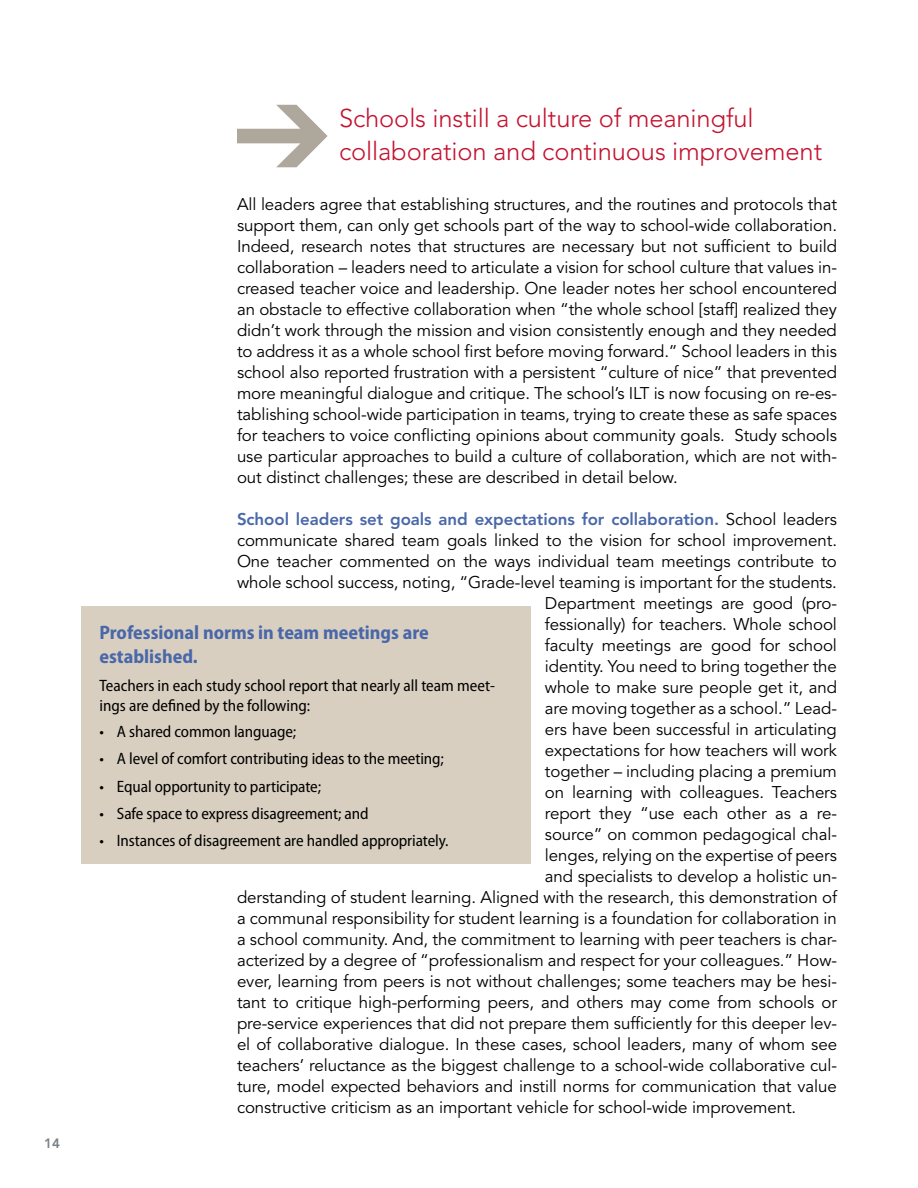
<style>
.page{position:relative;width:918px;height:1188px;background:#fff}
.page>*{position:absolute;margin:0;border:0;box-sizing:border-box;transform-origin:0 0}
.Finding{font:300 25.5px/33px "Avenir LT Std";letter-spacing:-.005em;color:#c41230}
.t1{font:700 semi-condensed 19.5px/23.4px "Myriad Pro";color:#4967a9}
.Text_Span{font:16.8px/21px "Avenir LT Std";letter-spacing:-.005em;color:#000}
.Text_Span-2{font:800 16.8px "Avenir LT Std";letter-spacing:-.005em;color:#4967a9}
.t2{font:semi-condensed 16.5px/19.8px "Myriad Pro";letter-spacing:-.005em;color:#000}
.t3{font:800 13.5px "Avenir LT Std";color:#798186}
.s1{color:#aea79c}
.s2{font-weight:400;color:#000}
</style>
<div class="page">
<div style="left:81px;top:607px;width:450px;height:257px;background:#d8cfc0"></div>
<p class="t3" style="left:44px;top:1135px;width:17px">14</p>
<p class="Finding" style="left:339px;top:102px;width:485px;text-indent:-105px"><span class="s1">➔</span> Schools instill a culture of meaningful collaboration and continuous improvement</p>
<p class="Text_Span" style="left:237px;top:194px;width:602px">All leaders agree that establishing structures, and the routines and protocols that support them, can only get schools part of the way to school-wide collaboration.<br>Indeed, research notes that structures are necessary but not sufficient to build collaboration – leaders need to articulate a vision for school culture that values in&shy;creased teacher voice and leadership. One leader notes her school encountered an obstacle to effective collaboration when “the whole school [staff] realized they didn’t work through the mission and vision consistently enough and they needed to address it as a whole school first before moving forward. ” School leaders in this school also reported frustration with a persistent “culture of nice” that prevented more meaningful dialogue and critique. The school’s ILT is now focusing on re-es&shy;tablishing school-wide participation in teams, trying to create these as safe spaces for teachers to voice conflicting opinions about community goals. Study schools use particular approaches to build a culture of collaboration, which are not with&shy;out distinct challenges; these are described in detail below.</p>
<p class="Text_Span-2" style="left:237px;top:509px;width:601px">School leaders set goals and expectations for collaboration. <span class="s2">School leaders</span></p>
<p class="Text_Span" style="left:237px;top:530px;width:599px">communicate shared team goals linked to the vision for school improvement.</p>
<p class="Text_Span" style="left:237px;top:551px;width:601px">One teacher commented on the ways individual team meetings contribute to</p>
<p class="Text_Span" style="left:237px;top:572px;width:599px">whole school success, noting, “Grade-level teaming is important for the students.</p>
<p class="Text_Span" style="left:545px;top:593px;width:294px">Department meetings are good (pro-</p>
<p class="Text_Span" style="left:545px;top:614px;width:294px">fessionally) for teachers. Whole school</p>
<p class="Text_Span" style="left:545px;top:635px;width:294px">faculty meetings are good for school</p>
<p class="Text_Span" style="left:545px;top:656px;width:294px">identity. You need to bring together the</p>
<p class="Text_Span" style="left:545px;top:677px;width:294px">whole to make sure people get it, and</p>
<p class="Text_Span" style="left:545px;top:698px;width:294px">are moving together as a school. ” Lead-</p>
<p class="Text_Span" style="left:545px;top:719px;width:294px">ers have been successful in articulating</p>
<p class="Text_Span" style="left:545px;top:740px;width:294px">expectations for how teachers will work</p>
<p class="Text_Span" style="left:545px;top:761px;width:294px">together – including placing a premium</p>
<p class="Text_Span" style="left:545px;top:782px;width:294px">on learning with colleagues. Teachers</p>
<p class="Text_Span" style="left:545px;top:803px;width:294px">report they “use each other as a re-</p>
<p class="Text_Span" style="left:545px;top:824px;width:294px">source” on common pedagogical chal-</p>
<p class="Text_Span" style="left:545px;top:845px;width:294px">lenges, relying on the expertise of peers</p>
<p class="Text_Span" style="left:545px;top:866px;width:294px">and specialists to develop a holistic un-</p>
<p class="Text_Span" style="left:237px;top:887px;width:602px">derstanding of student learning. Aligned with the research, this demonstration of</p>
<p class="Text_Span" style="left:237px;top:908px;width:601px">a communal responsibility for student learning is a foundation for collaboration in</p>
<p class="Text_Span" style="left:237px;top:929px;width:601px">a school community. And, the commitment to learning with peer teachers is char-</p>
<p class="Text_Span" style="left:237px;top:950px;width:601px">acterized by a degree of “professionalism and respect for your colleagues. ” How-</p>
<p class="Text_Span" style="left:237px;top:971px;width:601px">ever, learning from peers is not without challenges; some teachers may be hesi-</p>
<p class="Text_Span" style="left:237px;top:992px;width:602px">tant to critique high-performing peers, and others may come from schools or</p>
<p class="Text_Span" style="left:237px;top:1013px;width:601px">pre-service experiences that did not prepare them sufficiently for this deeper lev-</p>
<p class="Text_Span" style="left:237px;top:1034px;width:602px">el of collaborative dialogue. In these cases, school leaders, many of whom see</p>
<p class="Text_Span" style="left:237px;top:1055px;width:602px">teachers’ reluctance as the biggest challenge to a school-wide collaborative cul-</p>
<p class="Text_Span" style="left:237px;top:1076px;width:601px">ture, model expected behaviors and instill norms for communication that value</p>
<p class="Text_Span" style="left:237px;top:1097px;width:558px">constructive criticism as an important vehicle for school-wide improvement.</p>
<p class="t1" style="left:99px;top:621px;width:331px">Professional norms in team meetings are established.</p>
<p class="t2" style="left:99px;top:676px;width:397px">Teachers in each study school report that nearly all team meet&shy;ings are defined by the following:</p>
<p class="t2" style="left:99px;top:721px;width:198px">• A shared common language;</p>
<p class="t2" style="left:99px;top:749px;width:346px">• A level of comfort contributing ideas to the meeting;</p>
<p class="t2" style="left:99px;top:776px;width:223px">• Equal opportunity to participate;</p>
<p class="t2" style="left:99px;top:803px;width:271px">• Safe space to express disagreement; and</p>
<p class="t2" style="left:99px;top:830px;width:351px">• Instances of disagreement are handled appropriately.</p>
</div>
